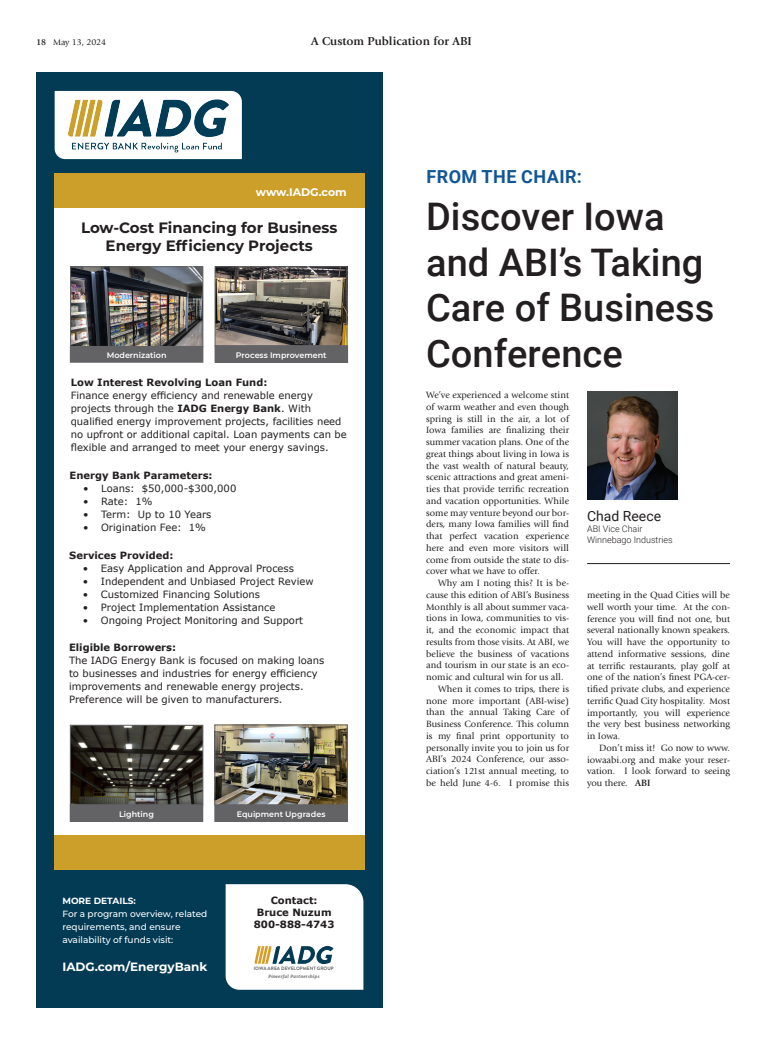
<style>
.page{position:relative;width:783px;height:1044px;background:#fff}
.page>*{position:absolute;margin:0;border:0;box-sizing:border-box;transform-origin:0 0}
.body_text{font:500 38px/45.6px "Roboto";color:#231f20}
.body_text-2{font:700 18px "Roboto";letter-spacing:.025em;color:#105696}
.t1{font:700 15px/18px "Montserrat";color:#231f20;text-align:center}
.cutline{font:14px "Roboto";color:#231f20}
.t2{font:700 12px "Giovanni Std";color:#231f20}
.t3{font:700 12px "Montserrat";color:#fff}
.t4{font:700 11px "Montserrat";color:#fff}
.t5{font:10px/13px "Verdana";color:#231f20}
.t6{font:700 10px/12px "Verdana";color:#231f20;text-align:center}
.body_text-3{font:9.5px/11.8px "Giovanni Std";color:#231f20;text-align:justify}
.t7{font:500 9px/13px "Montserrat";color:#fff}
.cutline-2{font:300 9px "Roboto";color:#231f20}
.t8{font:9px "Giovanni Std";letter-spacing:-.01em;color:#231f20}
.t9{font:600 8px "Montserrat";color:#fff}
.t10{font:700 4.8px "Brandon Grotesque";color:#636366}
.t11{font:italic 800 4.3px "Merriweather";letter-spacing:.065em;color:#636366}
.s1{font-weight:700}
</style>
<div class="page">
<img style="left:587px;top:391px;width:90px;height:108px">
<hr style="left:587px;top:563px;width:143px;height:1px;background:#231f20">
<div style="left:36px;top:72px;width:346px;height:936px;background:#033b55"></div>
<div style="left:54px;top:188px;width:310px;height:660px;background:#fff"></div>
<div style="left:54px;top:174px;width:310px;height:34px;background:#cb9f2a"></div>
<div style="left:54px;top:835px;width:310px;height:34px;background:#cb9f2a"></div>
<svg style="left:55px;top:91px;width:187px;height:68px"></svg>
<img style="left:59px;top:91px;width:178px;height:68px">
<svg style="left:226px;top:884px;width:137px;height:106px"></svg>
<img style="left:216px;top:726px;width:130px;height:77px">
<div style="left:214px;top:724px;width:134px;height:81px;border:1px solid #636366"></div>
<img style="left:72px;top:727px;width:129px;height:76px">
<div style="left:70px;top:725px;width:133px;height:80px;border:1px solid #636366"></div>
<img style="left:217px;top:268px;width:129px;height:76px">
<div style="left:215px;top:266px;width:133px;height:80px;border:1px solid #636366"></div>
<img style="left:72px;top:268px;width:129px;height:77px">
<div style="left:70px;top:266px;width:133px;height:81px;border:1px solid #636366"></div>
<div style="left:70px;top:346px;width:133px;height:16px;background:#636366"></div>
<div style="left:70px;top:346px;width:133px;height:17px;border:1px solid #636366"></div>
<div style="left:215px;top:346px;width:133px;height:16px;background:#636366"></div>
<div style="left:215px;top:345px;width:133px;height:18px;border:1px solid #636366"></div>
<div style="left:215px;top:805px;width:132px;height:16px;background:#636366"></div>
<div style="left:214px;top:804px;width:134px;height:18px;border:1px solid #636366"></div>
<div style="left:70px;top:805px;width:133px;height:16px;background:#636366"></div>
<div style="left:70px;top:804px;width:133px;height:18px;border:1px solid #636366"></div>
<p class="t8" style="left:36px;top:37px;width:72px"><span class="s1">18</span> May 13, 2024</p>
<p class="t2" style="left:311px;top:34px;width:162px">A Custom Publication for ABI</p>
<p class="t4" style="left:256px;top:184px;width:92px">www.IADG.com</p>
<p class="t1" style="left:81px;top:218px;width:258px">Low-Cost Financing for Business<br>Energy Efficiency Projects</p>
<p class="t9" style="left:107px;top:350px;width:61px">Modernization</p>
<p class="t9" style="left:236px;top:349px;width:92px">Process Improvement</p>
<p class="t5" style="left:71px;top:376px;width:278px"><span class="s1">Low Interest Revolving Loan Fund:<br></span>Finance energy efficiency and renewable energy projects through the <span class="s1">IADG Energy Bank</span>. With qualified energy improvement projects, facilities need no upfront or additional capital. Loan payments can be flexible and arranged to meet your energy savings.</p>
<p class="t6" style="left:70px;top:469px;width:145px">Energy Bank Parameters:</p>
<p class="t5" style="left:83px;top:482px;width:155px">• Loans: $50,000-$300,000</p>
<p class="t5" style="left:83px;top:495px;width:71px">• Rate: 1%</p>
<p class="t5" style="left:83px;top:508px;width:130px">• Term: Up to 10 Years</p>
<p class="t5" style="left:83px;top:521px;width:124px">• Origination Fee: 1%</p>
<p class="t6" style="left:69px;top:549px;width:106px">Services Provided:</p>
<p class="t5" style="left:83px;top:562px;width:213px">• Easy Application and Approval Process</p>
<p class="t5" style="left:83px;top:575px;width:232px">• Independent and Unbiased Project Review</p>
<p class="t5" style="left:83px;top:588px;width:179px">• Customized Financing Solutions</p>
<p class="t5" style="left:83px;top:601px;width:194px">• Project Implementation Assistance</p>
<p class="t5" style="left:83px;top:614px;width:222px">• Ongoing Project Monitoring and Support</p>
<p class="t5" style="left:69px;top:641px;width:257px"><span class="s1">Eligible Borrowers:<br></span>The IADG Energy Bank is focused on making loans to businesses and industries for energy efficiency improvements and renewable energy projects.<br>Preference will be given to manufacturers.</p>
<p class="t9" style="left:119px;top:809px;width:36px">Lighting</p>
<p class="t9" style="left:237px;top:809px;width:90px">Equipment Upgrades</p>
<p class="t7" style="left:62px;top:894px;width:146px"><span class="s1">MORE DETAILS:<br></span>For a program overview, related requirements, and ensure availability of funds visit:</p>
<p class="t3" style="left:62px;top:958px;width:147px">IADG.com/EnergyBank</p>
<p class="t6" style="left:254px;top:894px;width:82px">Contact:<br>Bruce Nuzum<br>800-888-4743</p>
<p class="t10" style="left:254px;top:965px;width:82px">IOWA AREA DEVELOPMENT GROUP</p>
<p class="t11" style="left:268px;top:974px;width:53px">Powerful Partnerships</p>
<p class="body_text-2" style="left:426px;top:164px;width:157px">FROM THE CHAIR:</p>
<p class="body_text" style="left:426px;top:192px;width:290px">Discover Iowa and ABI’s Taking<br>Care of Business<br>Conference</p>
<p class="body_text-3" style="left:426px;top:389px;width:144px">We’ve experienced a welcome stint of warm weather and even though spring is still in the air, a lot of Iowa families are finalizing their summer vacation plans. One of the great things about living in Iowa is the vast wealth of natural beauty, scenic attractions and great ameni&shy;ties that provide terrific recreation and vacation opportunities. While some may venture beyond our bor&shy;ders, many Iowa families will find that perfect vacation experience here and even more visitors will come from outside the state to dis&shy;cover what we have to offer.</p>
<p class="body_text-3" style="left:426px;top:577px;width:144px;text-indent:12px">Why am I noting this? It is be&shy;cause this edition of ABI’s Business Monthly is all about summer vaca&shy;tions in Iowa, communities to vis&shy;it, and the economic impact that results from those visits. At ABI, we believe the business of vacations and tourism in our state is an eco&shy;nomic and cultural win for us all.</p>
<p class="body_text-3" style="left:426px;top:683px;width:144px;text-indent:12px">When it comes to trips, there is none more important (ABI-wise) than the annual Taking Care of Business Conference. This column is my final print opportunity to personally invite you to join us for ABI’s 2024 Conference, our asso&shy;ciation’s 121st annual meeting, to be held June 4-6. I promise this</p>
<p class="cutline" style="left:587px;top:506px;width:76px">Chad Reece</p>
<p class="cutline-2" style="left:587px;top:522px;width:57px">ABI Vice Chair</p>
<p class="cutline-2" style="left:587px;top:533px;width:87px">Winnebago Industries</p>
<p class="body_text-3" style="left:587px;top:589px;width:144px">meeting in the Quad Cities will be well worth your time. At the con&shy;ference you will find not one, but several nationally known speakers.<br>You will have the opportunity to attend informative sessions, dine at terrific restaurants, play golf at one of the nation’s finest PGA-cer&shy;tified private clubs, and experience terrific Quad City hospitality. Most importantly, you will experience the very best business networking in Iowa.</p>
<p class="body_text-3" style="left:587px;top:742px;width:144px;text-indent:12px">Don’t miss it! Go now to www. iowaabi.org and make your reser&shy;vation. I look forward to seeing you there. <span class="s1">ABI</span></p>
</div>
